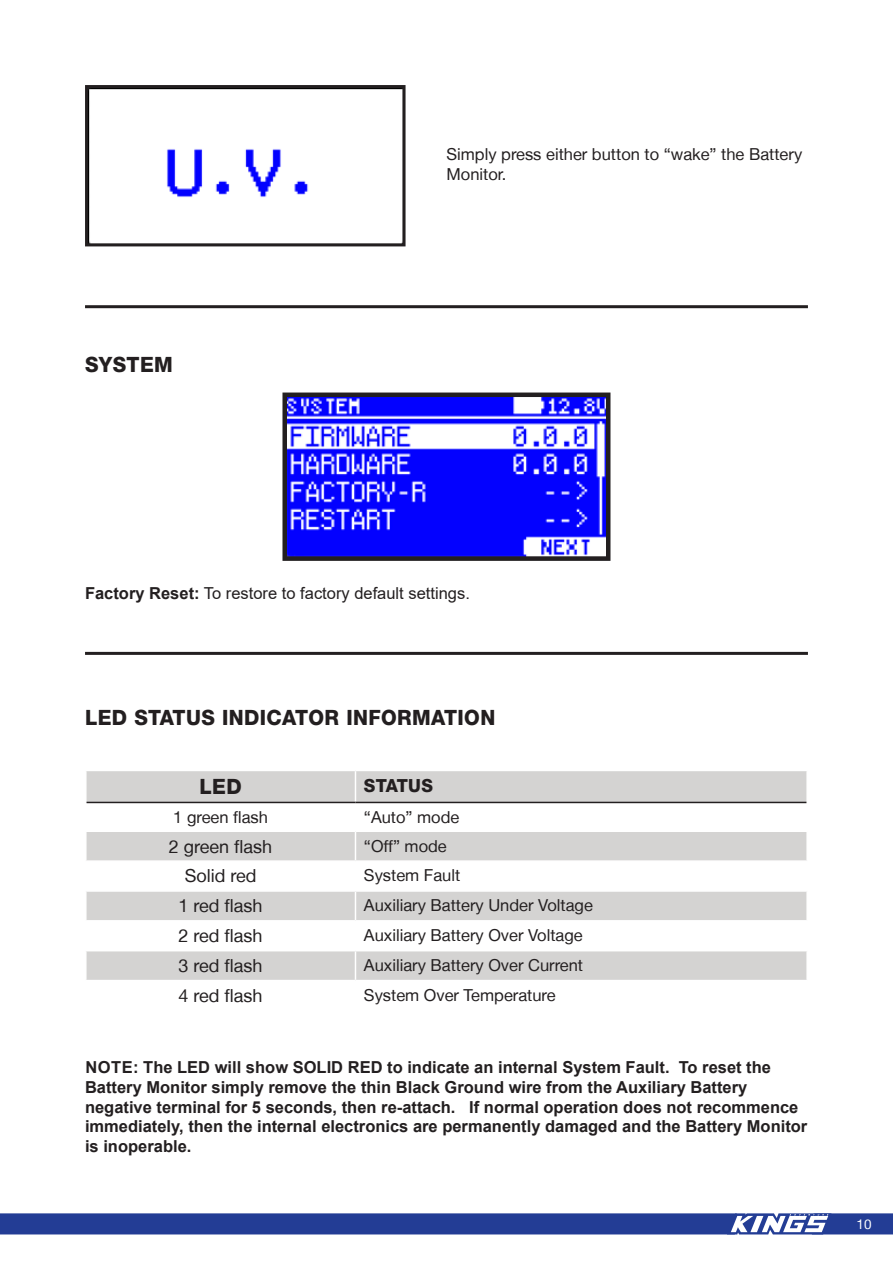
<style>
.page{position:relative;width:893px;height:1263px;background:#fff}
.page>*{position:absolute;margin:0;border:0;box-sizing:border-box;transform-origin:0 0}
.Table_Titles{font:800 21px "Helvetica Neue LT";letter-spacing:.02em;color:#231f20;scale:.96 1}
.Regular_Text{font:18px "Helvetica Neue LT";color:#231f20}
.Table_Titles-2{font:800 18px "Helvetica Neue LT";letter-spacing:.02em;color:#231f20;scale:.96 1}
.t1{font:700 16.5px/19.8px "Arial";color:#231f20}
.Regular_Text-2{font:16.5px/19.8px "Helvetica Neue LT";color:#231f20}
.t2{font:16.5px "Arial";color:#231f20}
.t3{font:13.5px "Helvetica Neue LT";color:#fff}
.s1{font-weight:700}
</style>
<div class="page">
<svg style="left:0;top:1213px;width:893px;height:21px;background:#324a9c"></svg>
<svg style="left:282px;top:392px;width:329px;height:169px;background:#4342ed"></svg>
<svg style="left:85px;top:85px;width:321px;height:162px"></svg>
<hr style="left:85px;top:305px;width:723px;height:3px;background:#231f20">
<svg style="left:87px;top:771px;width:719px;height:209px;fill:#d4d3d2"></svg>
<hr style="left:355px;top:771px;width:1px;height:31px;background:#fff">
<hr style="left:85px;top:830px;width:270px;height:2px;background:#fff">
<hr style="left:355px;top:830px;width:453px;height:2px;background:#fff">
<hr style="left:85px;top:860px;width:270px;height:2px;background:#fff">
<hr style="left:355px;top:860px;width:453px;height:2px;background:#fff">
<hr style="left:85px;top:890px;width:270px;height:2px;background:#fff">
<hr style="left:355px;top:890px;width:453px;height:2px;background:#fff">
<hr style="left:85px;top:920px;width:270px;height:1px;background:#fff">
<hr style="left:355px;top:920px;width:453px;height:1px;background:#fff">
<hr style="left:85px;top:950px;width:270px;height:1px;background:#fff">
<hr style="left:355px;top:950px;width:453px;height:1px;background:#fff">
<svg style="left:355px;top:803px;width:1px;height:177px"></svg>
<hr style="left:87px;top:802px;width:268px;height:1px;background:#231f20">
<hr style="left:355px;top:802px;width:451px;height:1px;background:#231f20">
<hr style="left:85px;top:652px;width:723px;height:3px;background:#231f20">
<p class="Table_Titles" style="left:85px;top:352px;width:93px">SYSTEM</p>
<p class="Regular_Text-2" style="left:446px;top:144px;width:357px">Simply press either button to “wake” the Battery<br>Monitor.</p>
<p class="t2" style="left:85px;top:582px;width:386px"><span class="s1">Factory Reset:</span> To restore to factory default settings.</p>
<p class="Table_Titles" style="left:85px;top:705px;width:429px">LED STATUS INDICATOR INFORMATION</p>
<p class="Table_Titles" style="left:200px;top:774px;width:45px">LED</p>
<p class="Table_Titles-2" style="left:364px;top:775px;width:73px">STATUS</p>
<p class="Regular_Text-2" style="left:173px;top:807px;width:96px">1 green flash</p>
<p class="Regular_Text-2" style="left:364px;top:807px;width:97px">“Auto” mode</p>
<p class="Regular_Text" style="left:169px;top:835px;width:105px">2 green flash</p>
<p class="Regular_Text-2" style="left:364px;top:835px;width:84px">“Off” mode</p>
<p class="Regular_Text" style="left:185px;top:865px;width:73px">Solid red</p>
<p class="Regular_Text-2" style="left:364px;top:865px;width:98px">System Fault</p>
<p class="Regular_Text" style="left:179px;top:895px;width:86px">1 red flash</p>
<p class="Regular_Text-2" style="left:364px;top:895px;width:230px">Auxiliary Battery Under Voltage</p>
<p class="Regular_Text" style="left:179px;top:925px;width:86px">2 red flash</p>
<p class="Regular_Text-2" style="left:364px;top:925px;width:220px">Auxiliary Battery Over Voltage</p>
<p class="Regular_Text" style="left:179px;top:955px;width:86px">3 red flash</p>
<p class="Regular_Text-2" style="left:364px;top:955px;width:221px">Auxiliary Battery Over Current</p>
<p class="Regular_Text" style="left:179px;top:985px;width:86px">4 red flash</p>
<p class="Regular_Text-2" style="left:364px;top:985px;width:193px">System Over Temperature</p>
<p class="t1" style="left:85px;top:1057px;width:724px">NOTE: The LED will show SOLID RED to indicate an internal System Fault. To reset the Battery Monitor simply remove the thin Black Ground wire from the Auxiliary Battery negative terminal for 5 seconds, then re-attach. If normal operation does not recommence immediately, then the internal electronics are permanently damaged and the Battery Monitor is inoperable.</p>
<p class="t3" style="left:856px;top:1216px;width:17px">10</p>
</div>
